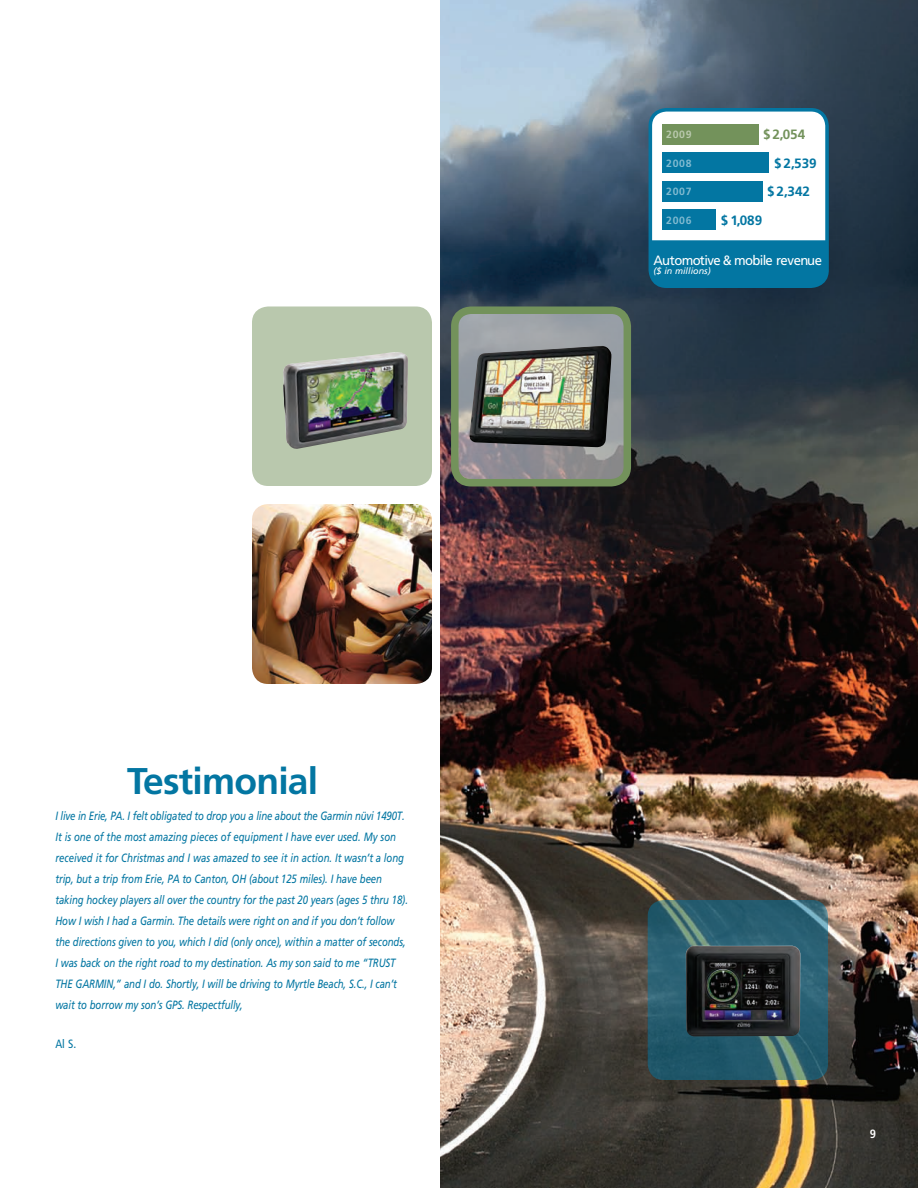
<style>
.page{position:relative;width:918px;height:1188px;background:#fff}
.page>*{position:absolute;margin:0;border:0;box-sizing:border-box;transform-origin:0 0}
.t1{font:700 37.2px "Frutiger";letter-spacing:-.02em;color:#0376a2}
.t2{font:13.5px "Frutiger";letter-spacing:-.045em;color:#fff}
.t3{font:700 13.5px "Frutiger";color:#0376a2}
.t4{font:700 13.5px "Frutiger";color:#73925b}
.Testimonial{font:italic 12px/21px "Frutiger";letter-spacing:-.01em;color:#0376a2;scale:.8 1}
.testimonial_sign_off{font:condensed 12px "Frutiger";color:#0376a2}
.t5{font:700 condensed 12px "Frutiger";color:#fff}
.t6{font:700 10.5px "Frutiger";letter-spacing:.06em;color:#fff}
.t7{font:italic 9px "Frutiger";color:#fff}
</style>
<div class="page">
<img style="left:440px;top:0;width:478px;height:1188px">
<svg style="left:455px;top:310px;width:172px;height:173px;background:#999a9f"></svg>
<img style="left:469px;top:346px;width:143px;height:102px">
<div style="left:451px;top:306px;width:180px;height:180px;border:8px solid #73925b;border-radius:16px"></div>
<svg style="left:648px;top:900px;width:180px;height:180px;background:#2d6271"></svg>
<img style="left:686px;top:946px;width:115px;height:90px">
<div style="left:252px;top:306px;width:180px;height:180px;background:#b9c8ad;border-radius:16px"></div>
<img style="left:283px;top:352px;width:125px;height:97px">
<div style="left:650px;top:110px;width:177px;height:176px;background:#fff;border-radius:16px"></div>
<div style="left:649px;top:108px;width:180px;height:180px;border:4px solid #0376a2;border-radius:16px"></div>
<div style="left:651px;top:240px;width:176px;height:46px;background:#0376a2"></div>
<div style="left:663px;top:152px;width:106px;height:21px;background:#0376a2"></div>
<div style="left:663px;top:181px;width:100px;height:21px;background:#0376a2"></div>
<div style="left:663px;top:210px;width:53px;height:20px;background:#0376a2"></div>
<div style="left:663px;top:124px;width:96px;height:21px;background:#73925b"></div>
<img style="left:252px;top:504px;width:180px;height:180px">
<p class="t1" style="left:127px;top:759px;width:192px">Testimonial</p>
<p class="Testimonial" style="left:55px;top:805px;width:442px">I live in Erie, PA. I felt obligated to drop you a line about the Garmin nüvi 1490T.<br>It is one of the most amazing pieces of equipment I have ever used. My son received it for Christmas and I was amazed to see it in action. It wasn’t a long trip, but a trip from Erie, PA to Canton, OH (about 125 miles). I have been taking hockey players all over the country for the past 20 years (ages 5 thru 18).<br>How I wish I had a Garmin. The details were right on and if you don’t follow the directions given to you, which I did (only once), within a matter of seconds, I was back on the right road to my destination. As my son said to me “TRUST THE GARMIN,” and I do. Shortly, I will be driving to Myrtle Beach, S.C., I can’t wait to borrow my son’s GPS. Respectfully,</p>
<p class="testimonial_sign_off" style="left:55px;top:1037px;width:22px">Al S.</p>
<p class="t6" style="left:666px;top:129px;width:27px">2009</p>
<p class="t4" style="left:763px;top:127px;width:44px">$ 2,054</p>
<p class="t6" style="left:666px;top:157px;width:27px">2008</p>
<p class="t6" style="left:666px;top:186px;width:27px">2007</p>
<p class="t6" style="left:666px;top:214px;width:27px">2006</p>
<p class="t3" style="left:774px;top:155px;width:44px">$ 2,539</p>
<p class="t3" style="left:767px;top:184px;width:45px">$ 2,342</p>
<p class="t3" style="left:721px;top:212px;width:43px">$ 1,089</p>
<p class="t2" style="left:654px;top:252px;width:170px">Automotive &amp; mobile revenue</p>
<p class="t7" style="left:654px;top:266px;width:59px">($ in millions)</p>
<p class="t5" style="left:870px;top:1127px;width:8px">9</p>
</div>
